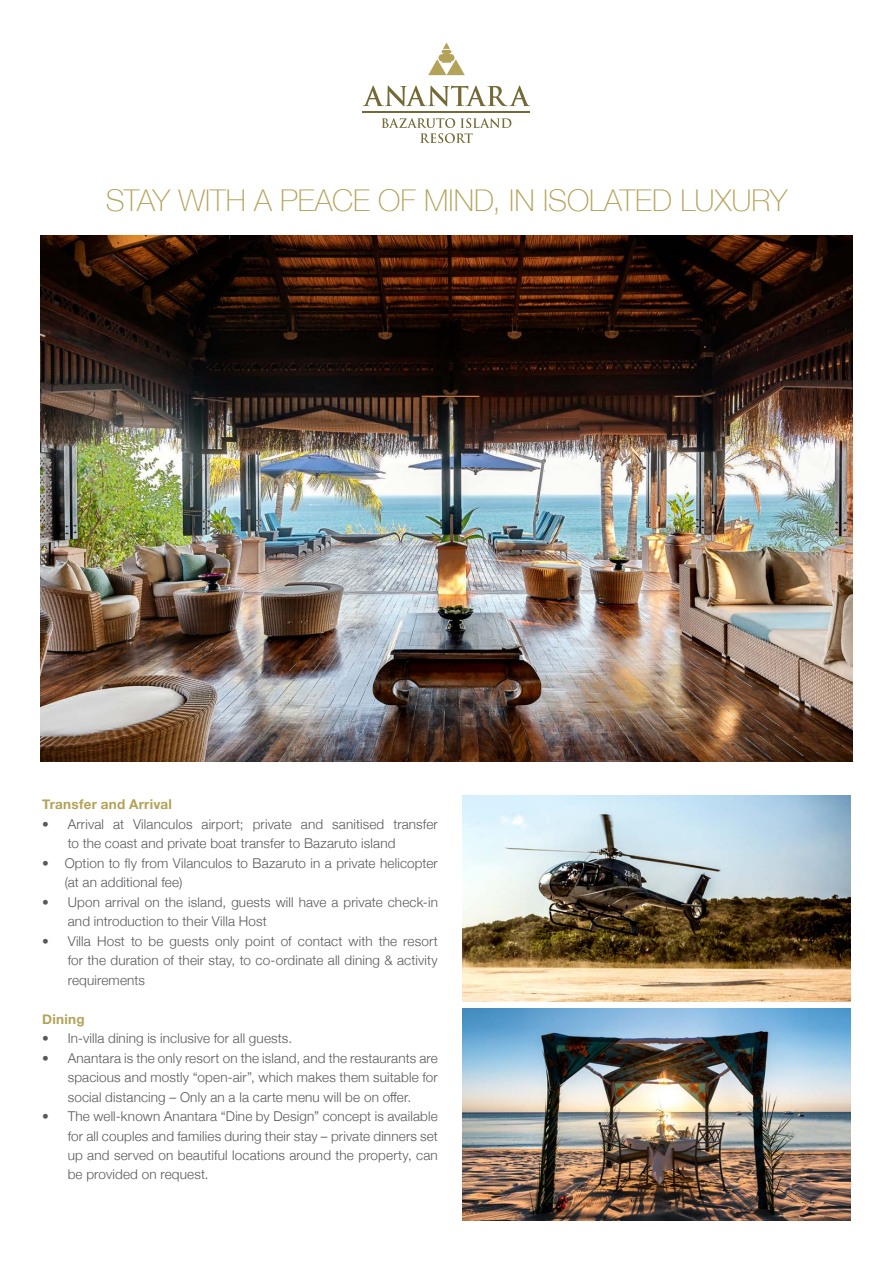
<style>
.page{position:relative;width:893px;height:1263px;background:#fff}
.page>*{position:absolute;margin:0;border:0;box-sizing:border-box;transform-origin:0 0}
.t1{font:100 30px "Helvetica Neue";color:#b4a258}
.t2{font:300 13.5px/19.5px "Helvetica Neue";letter-spacing:.01em;color:#58595b}
.t3{font:700 13.5px "Helvetica Neue";letter-spacing:.02em;color:#b4a258}
</style>
<div class="page">
<img style="left:40px;top:235px;width:813px;height:527px">
<svg style="left:363px;top:86px;width:167px;height:20px"></svg>
<svg style="left:428px;top:43px;width:37px;height:32px"></svg>
<hr style="left:363px;top:112px;width:167px;height:1px;background:#736a35">
<svg style="left:382px;top:118px;width:129px;height:25px"></svg>
<img style="left:462px;top:796px;width:388px;height:206px">
<img style="left:462px;top:1008px;width:388px;height:212px">
<h1 class="t1" style="left:106px;top:177px;width:683px">STAY WITH A PEACE OF MIND, IN ISOLATED LUXURY</h1>
<p class="t3" style="left:42px;top:794px;width:131px">Transfer and Arrival</p>
<p class="t2" style="left:68px;top:813px;width:372px;text-indent:-26px">• Arrival at Vilanculos airport; private and sanitised transfer to the coast and private boat transfer to Bazaruto island</p>
<p class="t2" style="left:65px;top:852px;width:375px;text-indent:-23px">• Option to fly from Vilanculos to Bazaruto in a private helicopter (at an additional fee)</p>
<p class="t2" style="left:68px;top:891px;width:372px;text-indent:-26px">• Upon arrival on the island, guests will have a private check-in and introduction to their Villa Host</p>
<p class="t2" style="left:68px;top:930px;width:372px;text-align:justify;text-indent:-25px">• Villa Host to be guests only point of contact with the resort for the duration of their stay, to co-ordinate all dining &amp; activity requirements</p>
<p class="t3" style="left:42px;top:1008px;width:44px">Dining</p>
<p class="t2" style="left:42px;top:1027px;width:251px">• In-villa dining is inclusive for all guests.</p>
<p class="t2" style="left:68px;top:1047px;width:372px;text-align:justify;text-indent:-26px">• Anantara is the only resort on the island, and the restaurants are spacious and mostly “open-air”, which makes them suitable for social distancing – Only an a la carte menu will be on offer.</p>
<p class="t2" style="left:68px;top:1105px;width:372px;text-align:justify;text-indent:-25px">• The well-known Anantara “Dine by Design” concept is available for all couples and families during their stay – private dinners set up and served on beautiful locations around the property, can be provided on request.</p>
</div>
